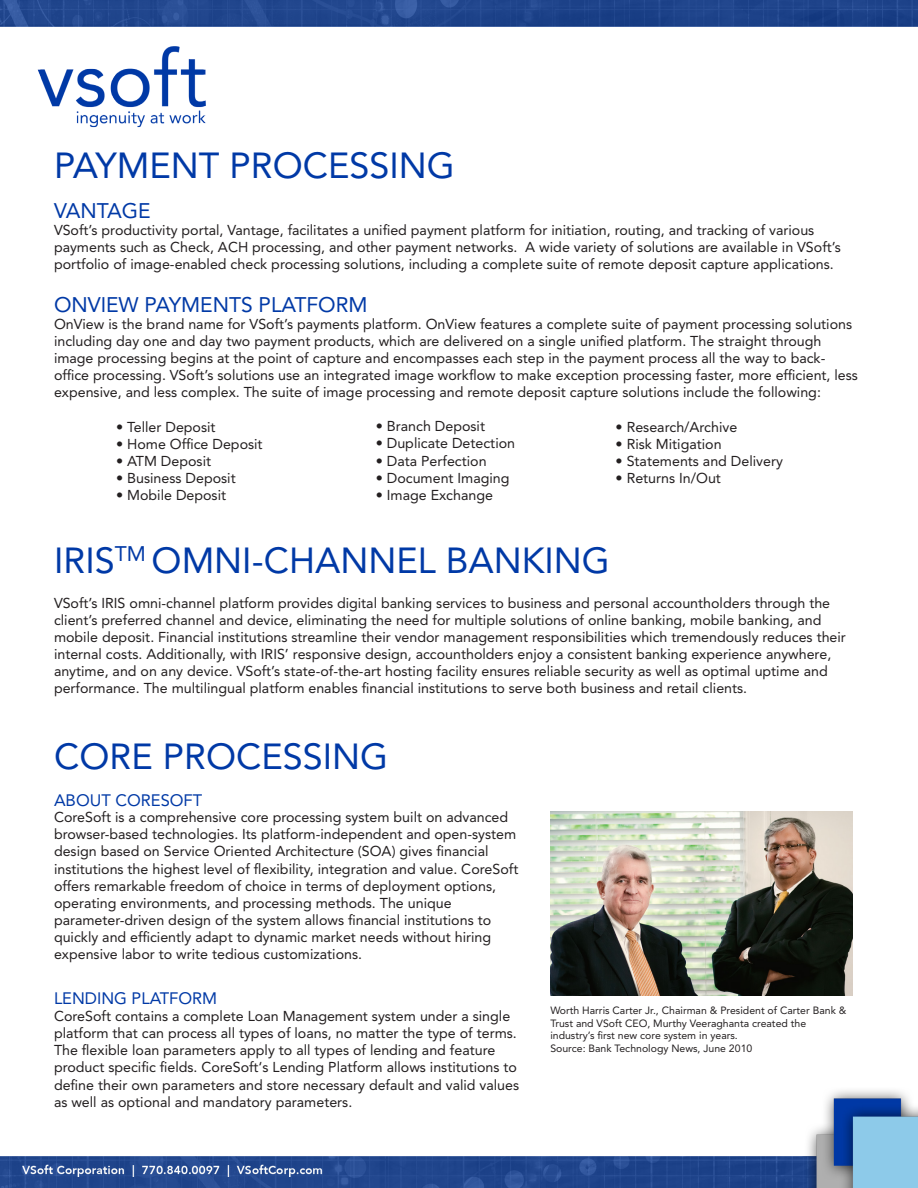
<style>
.page{position:relative;width:918px;height:1188px;background:#fff}
.page>*{position:absolute;margin:0;border:0;box-sizing:border-box;transform-origin:0 0}
.t1{font:36px "Avenir LT Std";color:#0039a6}
.t2{font:21px "Avenir LT Std";color:#0039a6}
.t3{font:16.5px "Avenir LT Std";color:#0039a6}
.t4{font:14.25px/17.1px "Avenir LT Std";color:#231f20}
.t5{font:10.5px/12.6px "Avenir LT Std";color:#231f20}
</style>
<div class="page">
<img style="left:37px;top:46px;width:169px;height:82px">
<img style="left:550px;top:812px;width:303px;height:183px">
<img style="left:0;top:1090px;width:918px;height:98px">
<img style="left:0;top:0;width:918px;height:27px">
<p class="t1" style="left:54px;top:145px;width:402px">PAYMENT PROCESSING</p>
<p class="t2" style="left:54px;top:199px;width:98px">VANTAGE</p>
<p class="t4" style="left:54px;top:222px;width:762px">VSoft’s productivity portal, Vantage, facilitates a unified payment platform for initiation, routing, and tracking of various</p>
<p class="t4" style="left:54px;top:239px;width:788px">payments such as Check, ACH processing, and other payment networks. A wide variety of solutions are available in VSoft’s portfolio of image-enabled check processing solutions, including a complete suite of remote deposit capture applications.</p>
<p class="t2" style="left:54px;top:292px;width:315px">ONVIEW PAYMENTS PLATFORM</p>
<p class="t4" style="left:54px;top:315px;width:800px">OnView is the brand name for VSoft’s payments platform. OnView features a complete suite of payment processing solutions including day one and day two payment products, which are delivered on a single unified platform. The straight through</p>
<p class="t4" style="left:54px;top:350px;width:773px">image processing begins at the point of capture and encompasses each step in the payment process all the way to back-</p>
<p class="t4" style="left:54px;top:367px;width:806px">office processing. VSoft’s solutions use an integrated image workflow to make exception processing faster, more efficient, less expensive, and less complex. The suite of image processing and remote deposit capture solutions include the following:</p>
<p class="t4" style="left:116px;top:419px;width:101px">• Teller Deposit</p>
<p class="t4" style="left:116px;top:436px;width:148px">• Home Office Deposit</p>
<p class="t4" style="left:116px;top:453px;width:97px">• ATM Deposit</p>
<p class="t4" style="left:116px;top:470px;width:121px">• Business Deposit</p>
<p class="t4" style="left:116px;top:487px;width:112px">• Mobile Deposit</p>
<p class="t4" style="left:376px;top:418px;width:111px">• Branch Deposit</p>
<p class="t4" style="left:376px;top:435px;width:141px">• Duplicate Detection</p>
<p class="t4" style="left:376px;top:452px;width:112px">• Data Perfection</p>
<p class="t4" style="left:376px;top:469px;width:135px">• Document Imaging</p>
<p class="t4" style="left:376px;top:486px;width:119px">• Image Exchange</p>
<p class="t4" style="left:616px;top:419px;width:123px">• Research/Archive</p>
<p class="t4" style="left:616px;top:436px;width:108px">• Risk Mitigation</p>
<p class="t4" style="left:616px;top:453px;width:169px">• Statements and Delivery</p>
<p class="t4" style="left:616px;top:470px;width:107px">• Returns In/Out</p>
<p class="t1" style="left:54px;top:540px;width:557px">IRIS<sup>TM</sup> OMNI-CHANNEL BANKING</p>
<p class="t4" style="left:54px;top:594px;width:778px">VSoft’s IRIS omni-channel platform provides digital banking services to business and personal accountholders through the</p>
<p class="t4" style="left:54px;top:611px;width:769px">client’s preferred channel and device, eliminating the need for multiple solutions of online banking, mobile banking, and</p>
<p class="t4" style="left:54px;top:629px;width:793px">mobile deposit. Financial institutions streamline their vendor management responsibilities which tremendously reduces their internal costs. Additionally, with IRIS’ responsive design, accountholders enjoy a consistent banking experience anywhere, anytime, and on any device. VSoft’s state-of-the-art hosting facility ensures reliable security as well as optimal uptime and</p>
<p class="t4" style="left:54px;top:680px;width:695px">performance. The multilingual platform enables financial institutions to serve both business and retail clients.</p>
<p class="t1" style="left:54px;top:736px;width:336px">CORE PROCESSING</p>
<p class="t3" style="left:54px;top:790px;width:150px">ABOUT CORESOFT</p>
<p class="t4" style="left:54px;top:809px;width:464px">CoreSoft is a comprehensive core processing system built on advanced browser-based technologies. Its platform-independent and open-system design based on Service Oriented Architecture (SOA) gives financial</p>
<p class="t4" style="left:54px;top:860px;width:466px">institutions the highest level of flexibility, integration and value. CoreSoft offers remarkable freedom of choice in terms of deployment options,</p>
<p class="t4" style="left:54px;top:894px;width:399px">operating environments, and processing methods. The unique</p>
<p class="t4" style="left:54px;top:911px;width:439px">parameter-driven design of the system allows financial institutions to</p>
<p class="t4" style="left:54px;top:929px;width:439px">quickly and efficiently adapt to dynamic market needs without hiring</p>
<p class="t4" style="left:54px;top:946px;width:310px">expensive labor to write tedious customizations.</p>
<p class="t3" style="left:54px;top:989px;width:165px">LENDING PLATFORM</p>
<p class="t4" style="left:54px;top:1008px;width:464px">CoreSoft contains a complete Loan Management system under a single platform that can process all types of loans, no matter the type of terms.<br>The flexible loan parameters apply to all types of lending and feature</p>
<p class="t4" style="left:54px;top:1059px;width:467px">product specific fields. CoreSoft‘s Lending Platform allows institutions to define their own parameters and store necessary default and valid values as well as optional and mandatory parameters.</p>
<p class="t5" style="left:550px;top:1004px;width:298px">Worth Harris Carter Jr., Chairman &amp; President of Carter Bank &amp;<br>Trust and VSoft CEO, Murthy Veeraghanta created the</p>
<p class="t5" style="left:550px;top:1029px;width:189px">industry’s first new core system in years.</p>
<p class="t5" style="left:550px;top:1042px;width:203px">Source: Bank Technology News, June 2010</p>
</div>
